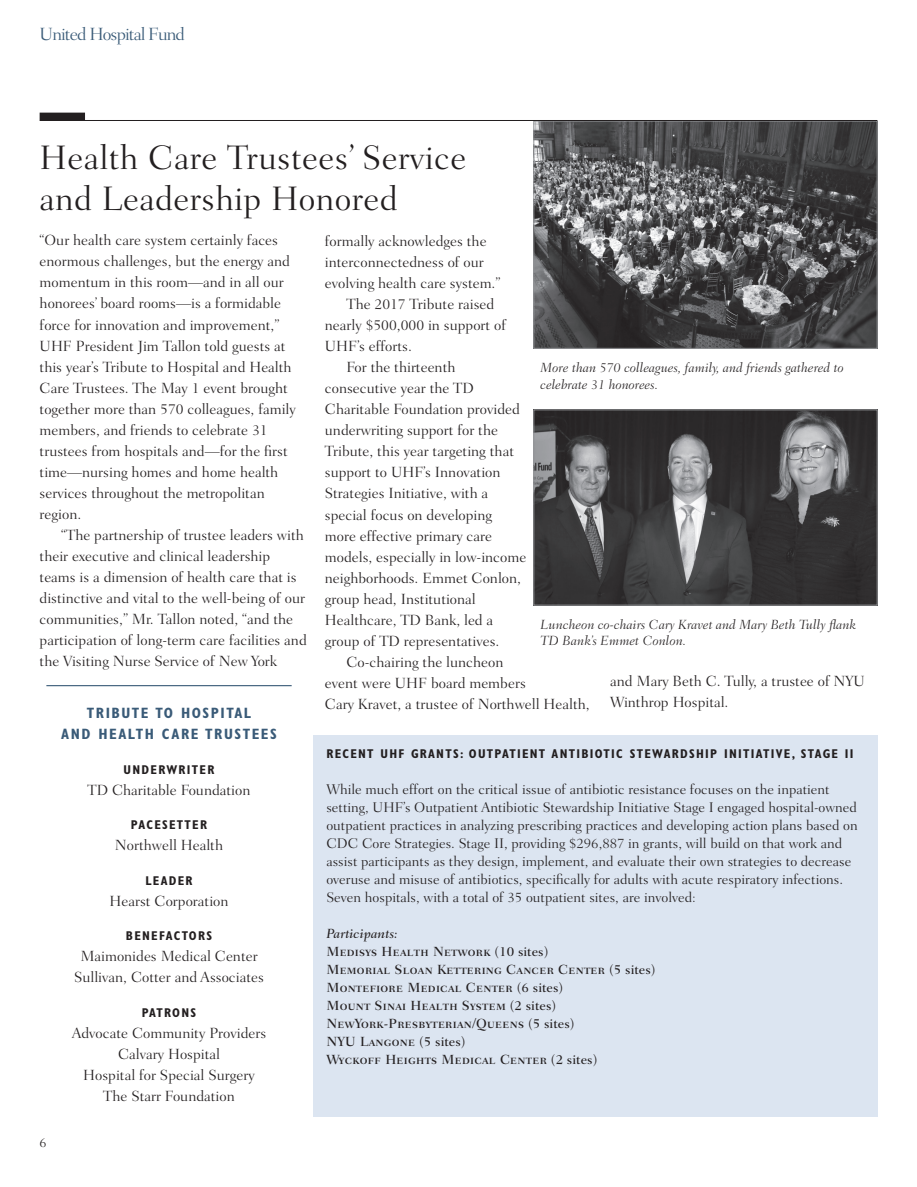
<style>
.page{position:relative;width:917px;height:1187px;background:#fff}
.page>*{position:absolute;margin:0;border:0;box-sizing:border-box;transform-origin:0 0}
.t1{font:300 34.5px/41.4px "Fairfield LH";letter-spacing:.01em;color:#231f20}
.t2{font:300 18px "Fairfield LH";letter-spacing:-.05em;color:#3a5b78}
.t3{font:300 15px/21px "Fairfield LH";color:#231f20}
.t4{font:700 condensed 15px/21px "Gill Sans";letter-spacing:.1em;color:#3a5b78;text-align:center}
.t5{font:300 14.25px/18px "Fairfield LH";color:#231f20}
.t6{font:13.5px/18px "Fairfield LH Medium SC";letter-spacing:.02em;color:#231f20}
.t7{font:italic 300 13.5px/16.2px "Fairfield LH";color:#231f20}
.t8{font:italic 500 13.5px "Fairfield LH";color:#231f20}
.t9{font:300 13.5px "Fairfield LH";color:#231f20}
.t10{font:700 condensed 12.75px "Gill Sans";letter-spacing:.1em;color:#231f20}
.s1{font-family:"Fairfield LH";font-weight:500}
</style>
<div class="page">
<img style="left:535px;top:123px;width:340px;height:223px">
<div style="left:533px;top:121px;width:344px;height:227px;border:1px solid #939598"></div>
<div style="left:40px;top:113px;width:45px;height:7px;background:#231f20"></div>
<hr style="left:40px;top:120px;width:837px;height:1px;background:#231f20">
<img style="left:535px;top:411px;width:340px;height:192px">
<div style="left:533px;top:409px;width:344px;height:196px;border:1px solid #939598"></div>
<div style="left:313px;top:735px;width:564px;height:381px;background:#dce5f1"></div>
<hr style="left:46px;top:685px;width:245px;height:1px;background:#3a5b78">
<p class="t2" style="left:40px;top:23px;width:147px">United Hospital Fund</p>
<h1 class="t1" style="left:40px;top:137px;width:428px">Health Care Trustees’ Service and Leadership Honored</h1>
<p class="t3" style="left:40px;top:230px;width:258px">“Our health care system certainly faces enormous challenges, but the energy and momentum in this room—and in all our honorees’ board rooms—is a formidable force for innovation and improvement,” UHF President Jim Tallon told guests at this year’s Tribute to Hospital and Health Care Trustees. The May 1 event brought together more than 570 colleagues, family members, and friends to celebrate 31 trustees from hospitals and—for the first time—nursing homes and home health services throughout the metropolitan region.</p>
<p class="t3" style="left:40px;top:524px;width:268px;text-indent:22px">“The partnership of trustee leaders with their executive and clinical leadership teams is a dimension of health care that is distinctive and vital to the well-being of our communities,” Mr. Tallon noted, “and the participation of long-term care facilities and the Visiting Nurse Service of New York</p>
<p class="t3" style="left:325px;top:231px;width:163px">formally acknowledges the</p>
<p class="t3" style="left:325px;top:252px;width:160px">interconnectedness of our</p>
<p class="t3" style="left:325px;top:273px;width:177px">evolving health care system.”</p>
<p class="t3" style="left:346px;top:294px;width:149px">The 2017 Tribute raised</p>
<p class="t3" style="left:325px;top:315px;width:183px">nearly $500,000 in support of</p>
<p class="t3" style="left:325px;top:336px;width:88px">UHF’s efforts.</p>
<p class="t3" style="left:346px;top:357px;width:110px">For the thirteenth</p>
<p class="t3" style="left:325px;top:378px;width:150px">consecutive year the TD</p>
<p class="t3" style="left:325px;top:399px;width:196px">Charitable Foundation provided</p>
<p class="t3" style="left:325px;top:420px;width:175px">underwriting support for the</p>
<p class="t3" style="left:325px;top:441px;width:191px">Tribute, this year targeting that</p>
<p class="t3" style="left:325px;top:462px;width:177px">support to UHF’s Innovation</p>
<p class="t3" style="left:325px;top:483px;width:165px">Strategies Initiative, with a</p>
<p class="t3" style="left:325px;top:504px;width:169px">special focus on developing</p>
<p class="t3" style="left:325px;top:525px;width:169px">more effective primary care</p>
<p class="t3" style="left:325px;top:546px;width:203px">models, especially in low-income</p>
<p class="t3" style="left:325px;top:567px;width:198px">neighborhoods. Emmet Conlon,</p>
<p class="t3" style="left:325px;top:588px;width:152px">group head, Institutional</p>
<p class="t3" style="left:325px;top:609px;width:170px">Healthcare, TD Bank, led a</p>
<p class="t3" style="left:325px;top:630px;width:176px">group of TD representatives.</p>
<p class="t3" style="left:346px;top:651px;width:158px">Co-chairing the luncheon</p>
<p class="t3" style="left:325px;top:672px;width:202px">event were UHF board members</p>
<p class="t3" style="left:325px;top:693px;width:266px">Cary Kravet, a trustee of Northwell Health,</p>
<p class="t7" style="left:540px;top:360px;width:304px">More than 570 colleagues, family, and friends gathered to celebrate 31 honorees.</p>
<p class="t7" style="left:540px;top:616px;width:317px">Luncheon co-chairs Cary Kravet and Mary Beth Tully flank<br>TD Bank’s Emmet Conlon.</p>
<p class="t3" style="left:610px;top:670px;width:256px">and Mary Beth C. Tully, a trustee of NYU<br>Winthrop Hospital.</p>
<p class="t4" style="left:61px;top:702px;width:217px">TRIBUTE TO HOSPITAL<br>AND HEALTH CARE TRUSTEES</p>
<p class="t10" style="left:124px;top:761px;width:92px">UNDERWRITER</p>
<p class="t3" style="left:88px;top:779px;width:164px">TD Charitable Foundation</p>
<p class="t10" style="left:131px;top:817px;width:78px">PACESETTER</p>
<p class="t3" style="left:115px;top:834px;width:110px">Northwell Health</p>
<p class="t10" style="left:145px;top:872px;width:48px">LEADER</p>
<p class="t3" style="left:109px;top:890px;width:120px">Hearst Corporation</p>
<p class="t10" style="left:126px;top:928px;width:88px">BENEFACTORS</p>
<p class="t3" style="left:74px;top:945px;width:191px;text-align:center">Maimonides Medical Center<br>Sullivan, Cotter and Associates</p>
<p class="t10" style="left:142px;top:1004px;width:56px">PATRONS</p>
<p class="t3" style="left:72px;top:1022px;width:196px;text-align:center">Advocate Community Providers<br>Calvary Hospital<br>Hospital for Special Surgery<br>The Starr Foundation</p>
<p class="t10" style="left:326px;top:746px;width:528px">RECENT UHF GRANTS: OUTPATIENT ANTIBIOTIC STEWARDSHIP INITIATIVE, STAGE II</p>
<p class="t5" style="left:326px;top:780px;width:532px">While much effort on the critical issue of antibiotic resistance focuses on the inpatient setting, UHF’s Outpatient Antibiotic Stewardship Initiative Stage I engaged hospital-owned outpatient practices in analyzing prescribing practices and developing action plans based on CDC Core Strategies. Stage II, providing $296,887 in grants, will build on that work and assist participants as they design, implement, and evaluate their own strategies to decrease overuse and misuse of antibiotics, specifically for adults with acute respiratory infections.<br>Seven hospitals, with a total of 35 outpatient sites, are involved:</p>
<p class="t8" style="left:326px;top:926px;width:73px">Participants:</p>
<p class="t6" style="left:326px;top:943px;width:331px">Medisys Health Network <span class="s1">(10 sites)<br></span>Memorial Sloan Kettering Cancer Center <span class="s1">(5 sites)<br></span>Montefiore Medical Center <span class="s1">(6 sites)<br></span>Mount Sinai Health System (<span class="s1">2 sites)<br></span>NewYork-Presbyterian/Queens <span class="s1">(5 sites)<br></span>NYU Langone <span class="s1">(5 sites)<br></span>Wyckoff Heights Medical Center <span class="s1">(2 sites)</span></p>
<p class="t9" style="left:40px;top:1134px;width:9px">6</p>
</div>
